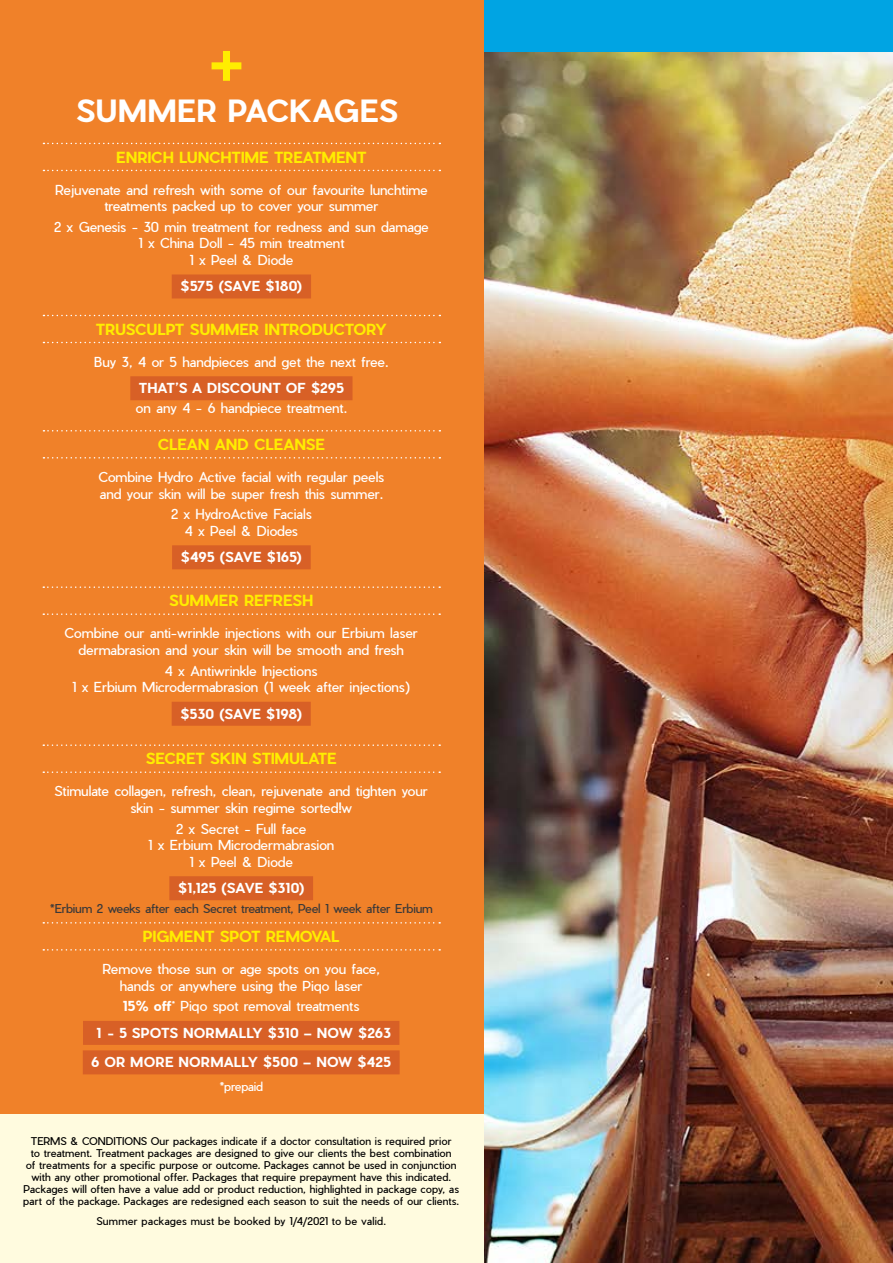
<style>
.page{position:relative;width:893px;height:1263px;background:#fff}
.page>*{position:absolute;margin:0;border:0;box-sizing:border-box;transform-origin:0 0}
.t1{font:700 30px "Pier Sans";color:#fff}
.t2{font:700 15px "Pier Sans";color:#ffed00}
.t3{font:13.5px/16.5px "Pier Sans";letter-spacing:-.01em;color:#fff;text-align:center}
.t4{font:700 13.5px/26.5px "Pier Sans";letter-spacing:.01em;color:#fff;text-align:center}
.t5{font:12px "Pier Sans";letter-spacing:-.015em;color:#3b3939}
.t6{font:12px "Pier Sans";letter-spacing:-.02em;color:#fff}
.t7{font:10.5px/12px "Pier Sans";letter-spacing:.015em;color:#000;text-align:center}
.s1{font-weight:400}
</style>
<div class="page">
<div style="left:0;top:0;width:485px;height:1115px;background:#f08129"></div>
<div style="left:0;top:1114px;width:485px;height:149px;background:#fffbdf"></div>
<svg style="left:212px;top:51px;width:29px;height:30px"></svg>
<svg style="left:43px;top:143px;width:397px;height:1px"></svg>
<svg style="left:43px;top:170px;width:397px;height:1px"></svg>
<div style="left:172px;top:274px;width:139px;height:24px;background:#d86026"></div>
<svg style="left:43px;top:586px;width:397px;height:2px"></svg>
<svg style="left:43px;top:613px;width:397px;height:2px"></svg>
<div style="left:172px;top:702px;width:139px;height:24px;background:#d86026"></div>
<svg style="left:43px;top:315px;width:397px;height:1px"></svg>
<svg style="left:43px;top:342px;width:397px;height:1px"></svg>
<div style="left:130px;top:376px;width:222px;height:24px;background:#d86026"></div>
<svg style="left:43px;top:430px;width:397px;height:1px"></svg>
<svg style="left:43px;top:457px;width:397px;height:1px"></svg>
<div style="left:172px;top:545px;width:139px;height:24px;background:#d86026"></div>
<svg style="left:43px;top:744px;width:397px;height:2px"></svg>
<svg style="left:43px;top:771px;width:397px;height:2px"></svg>
<div style="left:169px;top:876px;width:144px;height:24px;background:#d86026"></div>
<svg style="left:43px;top:922px;width:397px;height:1px"></svg>
<svg style="left:43px;top:949px;width:397px;height:1px"></svg>
<div style="left:83px;top:1021px;width:316px;height:24px;background:#d86026"></div>
<div style="left:83px;top:1050px;width:317px;height:24px;background:#d86026"></div>
<img style="left:485px;top:52px;width:408px;height:1211px">
<div style="left:485px;top:0;width:408px;height:52px;background:#00a4e3"></div>
<h1 class="t1" style="left:76px;top:90px;width:323px">SUMMER PACKAGES</h1>
<p class="t2" style="left:116px;top:147px;width:252px">ENRICH LUNCHTIME TREATMENT</p>
<p class="t3" style="left:55px;top:181px;width:374px">Rejuvenate and refresh with some of our favourite lunchtime treatments packed up to cover your summer</p>
<p class="t3" style="left:54px;top:219px;width:376px">2 x Genesis - 30 min treatment for redness and sun damage<br>1 x China Doll - 45 min treatment<br>1 x Peel &amp; Diode</p>
<p class="t4" style="left:180px;top:273px;width:124px">$575 (SAVE $180)</p>
<p class="t2" style="left:96px;top:319px;width:292px">TRUSCULPT SUMMER INTRODUCTORY</p>
<p class="t3" style="left:94px;top:353px;width:296px">Buy 3, 4 or 5 handpieces and get the next free.</p>
<p class="t4" style="left:139px;top:375px;width:207px">THAT’S A DISCOUNT OF $295</p>
<p class="t3" style="left:136px;top:399px;width:213px">on any 4 - 6 handpiece treatment.</p>
<p class="t2" style="left:158px;top:434px;width:169px">CLEAN AND CLEANSE</p>
<p class="t3" style="left:98px;top:469px;width:287px;text-align:left">Combine Hydro Active facial with regular peels and your skin will be super fresh this summer.</p>
<p class="t3" style="left:171px;top:506px;width:142px">2 x HydroActive Facials<br>4 x Peel &amp; Diodes</p>
<p class="t4" style="left:181px;top:544px;width:123px">$495 (SAVE $165)</p>
<p class="t2" style="left:169px;top:590px;width:146px">SUMMER REFRESH</p>
<p class="t3" style="left:65px;top:625px;width:355px">Combine our anti-wrinkle injections with our Erbium laser dermabrasion and your skin will be smooth and fresh</p>
<p class="t3" style="left:72px;top:662px;width:340px">4 x Antiwrinkle Injections<br>1 x Erbium Microdermabrasion (1 week after injections)</p>
<p class="t4" style="left:180px;top:700px;width:124px">$530 (SAVE $198)</p>
<p class="t2" style="left:146px;top:748px;width:192px">SECRET SKIN STIMULATE</p>
<p class="t3" style="left:55px;top:783px;width:375px">Stimulate collagen, refresh, clean, rejuvenate and tighten your skin - summer skin regime sorted!w</p>
<p class="t3" style="left:148px;top:820px;width:188px">2 x Secret - Full face<br>1 x Erbium Microdermabrasion<br>1 x Peel &amp; Diode</p>
<p class="t4" style="left:178px;top:875px;width:128px">$1,125 (SAVE $310)</p>
<p class="t5" style="left:50px;top:900px;width:384px">*Erbium 2 weeks after each Secret treatment, Peel 1 week after Erbium</p>
<p class="t2" style="left:143px;top:926px;width:198px">PIGMENT SPOT REMOVAL</p>
<p class="t3" style="left:102px;top:961px;width:279px">Remove those sun or age spots on you face, hands or anywhere using the Piqo laser</p>
<p class="t4" style="left:96px;top:993px;width:296px">15% off<sup>*</sup> <span class="s1">Piqo spot removal treatments<br></span>1 - 5 SPOTS NORMALLY $310 – NOW $263</p>
<p class="t4" style="left:91px;top:1049px;width:301px">6 OR MORE NORMALLY $500 – NOW $425</p>
<p class="t6" style="left:219px;top:1079px;width:45px">*prepaid</p>
<p class="t7" style="left:23px;top:1135px;width:437px">TERMS &amp; CONDITIONS Our packages indicate if a doctor consultation is required prior<br>to treatment. Treatment packages are designed to give our clients the best combination<br>of treatments for a specific purpose or outcome. Packages cannot be used in conjunction with any other promotional offer. Packages that require prepayment have this indicated.<br>Packages will often have a value add or product reduction, highlighted in package copy, as part of the package. Packages are redesigned each season to suit the needs of our clients.</p>
<p class="t7" style="left:96px;top:1215px;width:291px">Summer packages must be booked by 1/4/2021 to be valid.</p>
</div>
